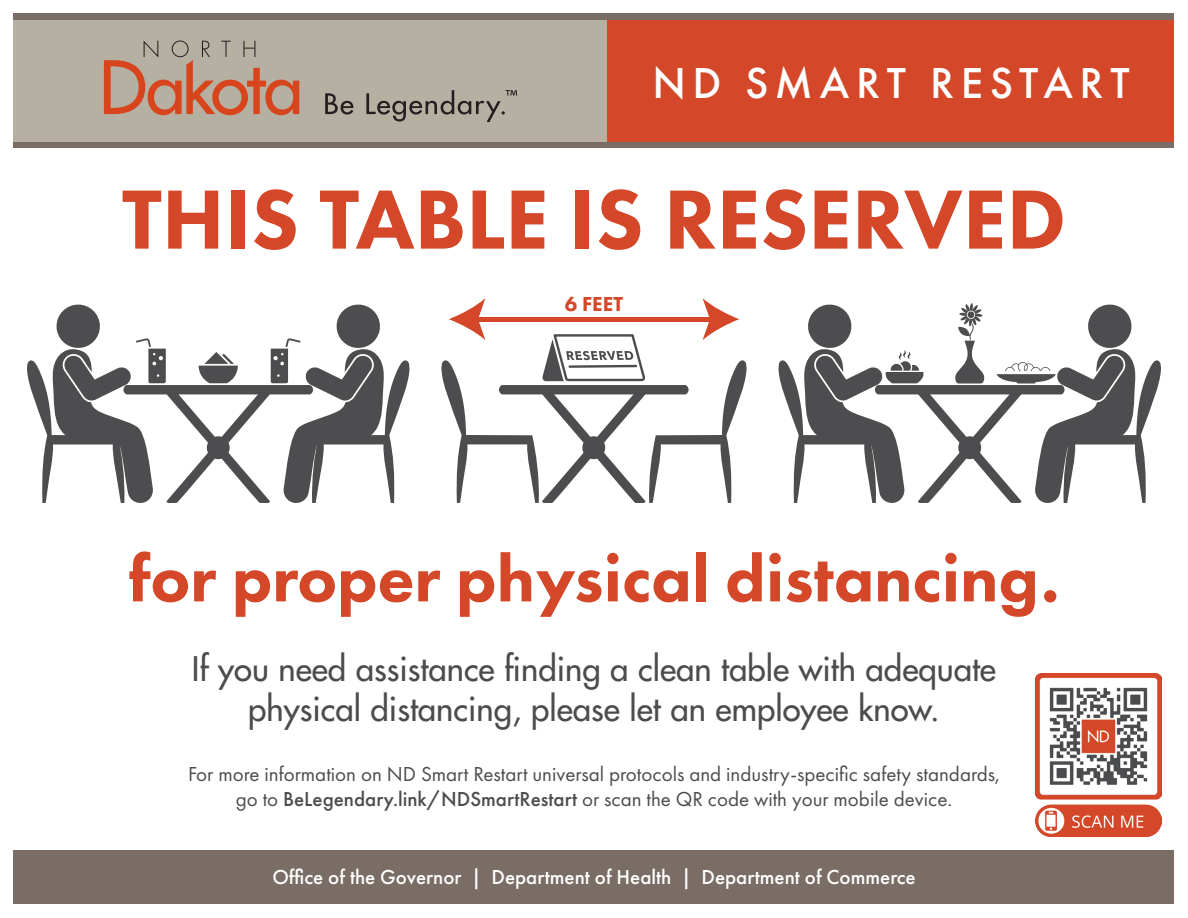
<style>
.page{position:relative;width:1188px;height:918px;background:#fff}
.page>*{position:absolute;margin:0;border:0;box-sizing:border-box;transform-origin:0 0}
.t1{font:800 87px "Futura PT";color:#d44728}
.t2{font:800 67.5px "Futura PT";color:#d44728}
.t3{font:500 45px "Futura PT";letter-spacing:.15em;color:#fff}
.t4{font:500 33px/39.6px "Futura Std";color:#4b4c4d;text-align:center}
.t5{font:21px/25.2px "Futura PT";color:#4b4c4d;text-align:center}
.t6{font:500 21px "Futura PT";color:#fff}
.t7{font:800 21px "Futura PT";color:#d44728}
.s1{font-weight:500}
</style>
<div class="page">
<div style="left:14px;top:850px;width:1160px;height:54px;background:#796d65"></div>
<div style="left:14px;top:14px;width:1160px;height:134px;background:#796d65"></div>
<div style="left:14px;top:20px;width:594px;height:122px;background:#b6b0a2"></div>
<div style="left:608px;top:20px;width:566px;height:122px;background:#d44728"></div>
<svg style="left:325px;top:93px;width:28px;height:22px"></svg>
<svg style="left:366px;top:90px;width:151px;height:32px"></svg>
<svg style="left:104px;top:41px;width:195px;height:74px"></svg>
<img style="left:1036px;top:674px;width:126px;height:163px">
<svg style="left:27px;top:304px;width:383px;height:199px"></svg>
<svg style="left:778px;top:303px;width:383px;height:200px"></svg>
<svg style="left:441px;top:298px;width:306px;height:205px"></svg>
<p class="t3" style="left:652px;top:56px;width:479px">ND SMART RESTART</p>
<p class="t1" style="left:122px;top:165px;width:946px">THIS TABLE IS RESERVED</p>
<p class="t7" style="left:565px;top:290px;width:60px">6 FEET</p>
<p class="t2" style="left:128px;top:537px;width:933px">for proper physical distancing.</p>
<p class="t4" style="left:192px;top:649px;width:806px">If you need assistance finding a clean table with adequate physical distancing, please let an employee know.</p>
<p class="t5" style="left:188px;top:761px;width:813px">For more information on ND Smart Restart universal protocols and industry-specific safety standards, go to <span class="s1">BeLegendary.link/NDSmartRestart</span> or scan the QR code with your mobile device.</p>
<p class="t6" style="left:272px;top:864px;width:645px">Office of the Governor | Department of Health | Department of Commerce</p>
</div>
